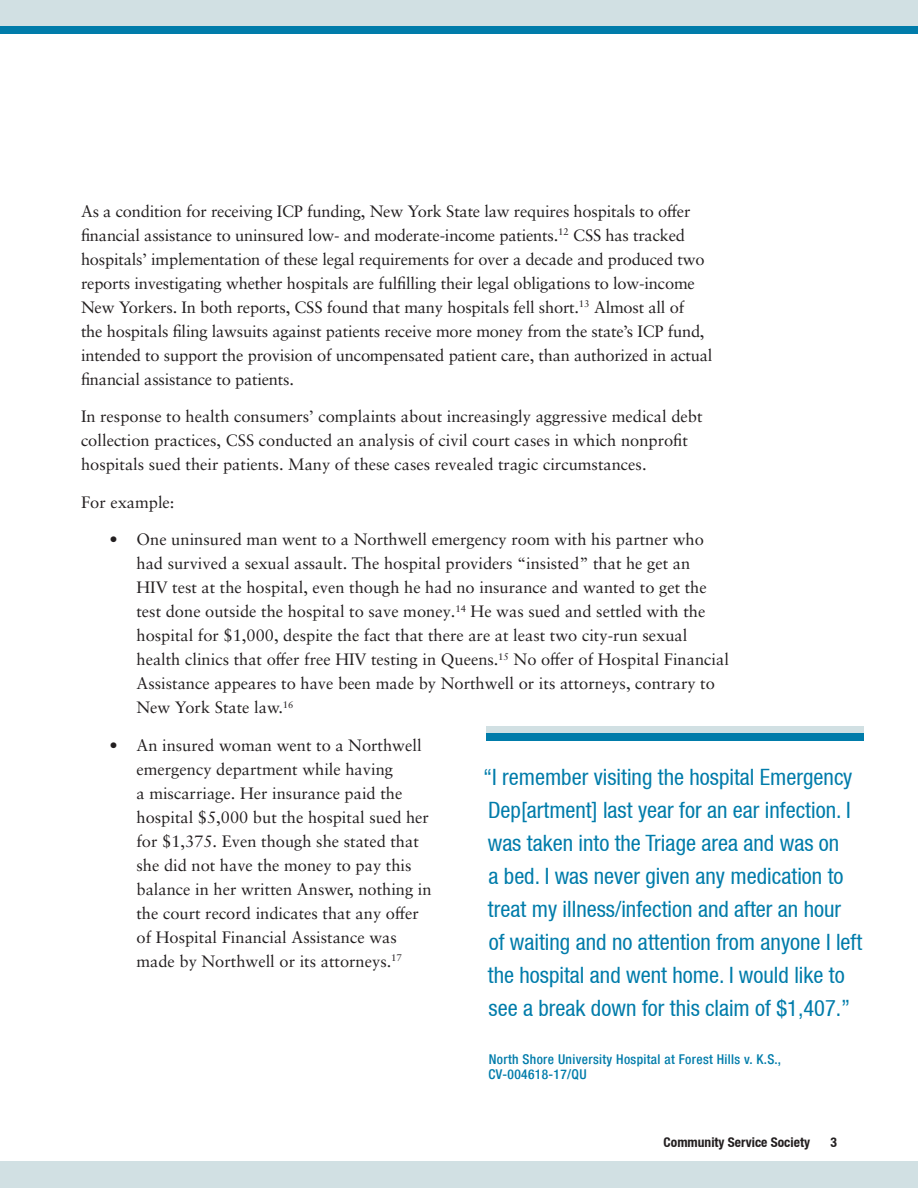
<style>
.page{position:relative;width:918px;height:1188px;background:#fff}
.page>*{position:absolute;margin:0;border:0;box-sizing:border-box;transform-origin:0 0}
.Body_Copy{font:condensed 22.5px/33px "Helvetica Neue LT";color:#007caa}
.List{font:16.5px/24px "Sabon LT Pro";color:#231f20}
.Body_Copy-2{font:16.5px/24px "Sabon LT Pro";letter-spacing:-.01em;color:#231f20}
.Body_Copy-3{font:500 condensed 13.5px/15px "Helvetica Neue LT";letter-spacing:.025em;color:#007caa}
.t1{font:700 condensed 13.5px "Helvetica Neue LT";color:#231f20}
</style>
<div class="page">
<div style="left:0;top:0;width:918px;height:34px;background:#007caa"></div>
<div style="left:0;top:1161px;width:918px;height:27px;background:#d1e0e3"></div>
<div style="left:0;top:0;width:918px;height:26px;background:#d1e0e3"></div>
<div style="left:486px;top:726px;width:378px;height:14px;background:#007caa"></div>
<div style="left:486px;top:726px;width:378px;height:7px;background:#d1e0e3"></div>
<p class="Body_Copy-2" style="left:81px;top:198px;width:633px">As a condition for receiving ICP funding, New York State law requires hospitals to offer financial assistance to uninsured low- and moderate-income patients.<sup>12</sup> CSS has tracked hospitals’ implementation of these legal requirements for over a decade and produced two reports investigating whether hospitals are fulfilling their legal obligations to low-income New Yorkers. In both reports, CSS found that many hospitals fell short.<sup>13</sup> Almost all of<br>the hospitals filing lawsuits against patients receive more money from the state’s ICP fund, intended to support the provision of uncompensated patient care, than authorized in actual financial assistance to patients.</p>
<p class="Body_Copy-2" style="left:81px;top:404px;width:623px">In response to health consumers’ complaints about increasingly aggressive medical debt collection practices, CSS conducted an analysis of civil court cases in which nonprofit hospitals sued their patients. Many of these cases revealed tragic circumstances.</p>
<p class="Body_Copy-2" style="left:81px;top:489px;width:95px">For example:</p>
<p class="List" style="left:136px;top:527px;width:594px;text-indent:-27px">• One uninsured man went to a Northwell emergency room with his partner who had survived a sexual assault. The hospital providers “insisted” that he get an<br>HIV test at the hospital, even though he had no insurance and wanted to get the test done outside the hospital to save money.<sup>14</sup> He was sued and settled with the hospital for $1,000, despite the fact that there are at least two city-run sexual health clinics that offer free HIV testing in Queens.<sup>15</sup> No offer of Hospital Financial Assistance appeares to have been made by Northwell or its attorneys, contrary to New York State law.<sup>16</sup></p>
<p class="List" style="left:136px;top:732px;width:297px;text-indent:-27px">• An insured woman went to a Northwell emergency department while having<br>a miscarriage. Her insurance paid the hospital $5,000 but the hospital sued her for $1,375. Even though she stated that she did not have the money to pay this balance in her written Answer, nothing in the court record indicates that any offer of Hospital Financial Assistance was made by Northwell or its attorneys.<sup>17</sup></p>
<p class="Body_Copy" style="left:483px;top:761px;width:381px">“I remember visiting the hospital Emergency Dep[artment] last year for an ear infection. I was taken into the Triage area and was on<br>a bed. I was never given any medication to treat my illness/infection and after an hour<br>of waiting and no attention from anyone I left the hospital and went home. I would like to see a break down for this claim of $1,407.”</p>
<p class="Body_Copy-3" style="left:489px;top:1052px;width:294px">North Shore University Hospital at Forest Hills v. K.S.,<br>CV-004618-17/QU</p>
<p class="t1" style="left:664px;top:1134px;width:148px">Community Service Society</p>
<p class="t1" style="left:831px;top:1134px;width:8px">3</p>
</div>
